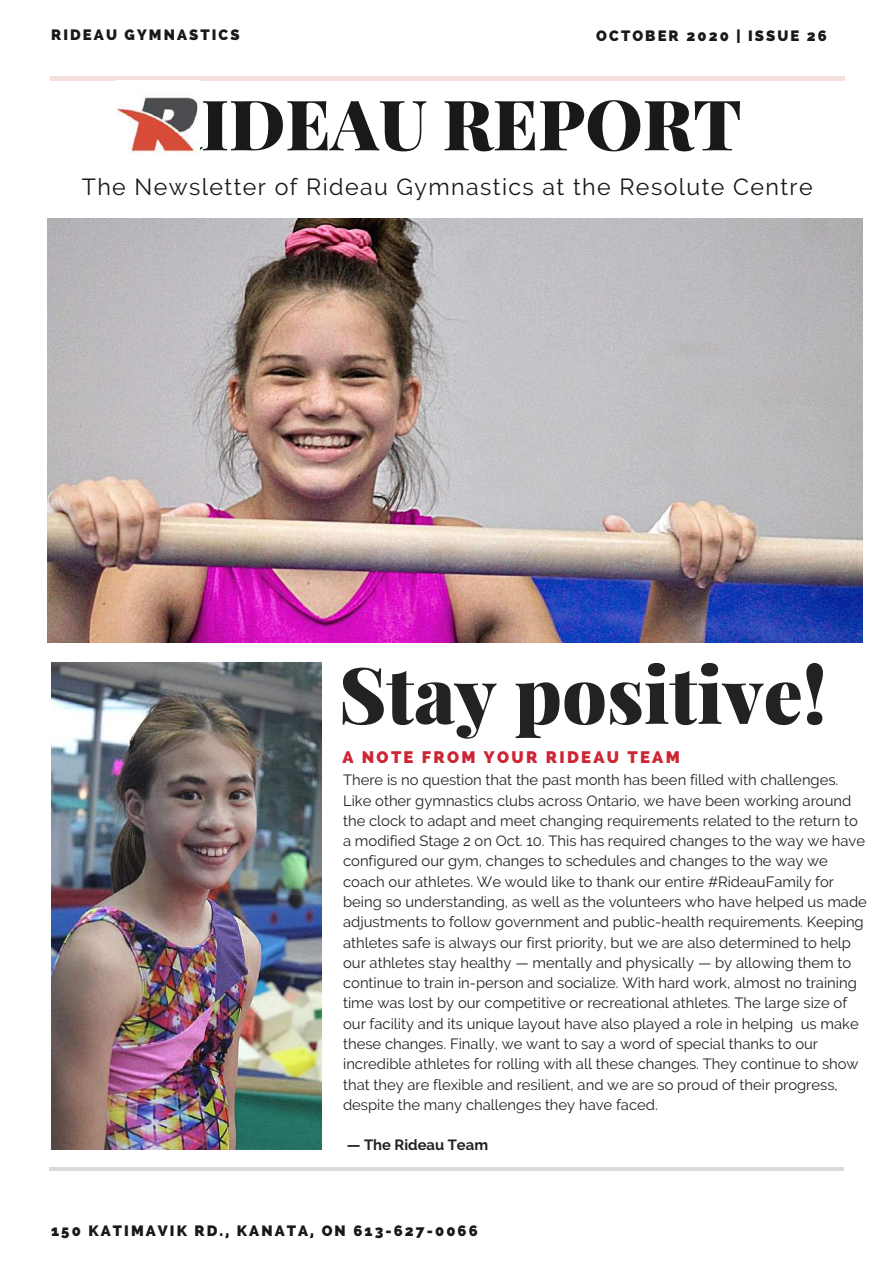
<style>
.page{position:relative;width:894px;height:1264px;background:#fff}
.page>*{position:absolute;margin:0;border:0;box-sizing:border-box;transform-origin:0 0}
.t1{font:900 78px "Playfair Display";color:#222}
.t2{font:900 69.6px "Playfair Display";color:#191919}
.t3{font:23.25px "Raleway";letter-spacing:.06em;color:#191919}
.t4{font:800 16.5px "Raleway";letter-spacing:.14em;color:#cd2534}
.t5{font:14.85px/20.2px "Raleway";color:#222}
.t6{font:800 14.85px "Raleway";letter-spacing:.14em;color:#191919}
.t7{font:700 14.85px "Raleway";color:#222}
</style>
<div class="page">
<img style="left:47px;top:218px;width:814px;height:424px">
<hr style="left:50px;top:77px;width:794px;height:3px;background:#cd2534">
<hr style="left:49px;top:1167px;width:794px;height:3px;background:#000">
<img style="left:116px;top:97px;width:83px;height:57px">
<img style="left:52px;top:662px;width:269px;height:487px">
<p class="t6" style="left:51px;top:26px;width:190px">RIDEAU GYMNASTICS</p>
<p class="t6" style="left:596px;top:27px;width:232px">OCTOBER 2020 | ISSUE 26</p>
<h2 class="t2" style="left:151px;top:75px;width:592px">RIDEAU REPORT</h2>
<h3 class="t3" style="left:82px;top:173px;width:732px">The Newsletter of Rideau Gymnastics at the Resolute Centre</h3>
<h1 class="t1" style="left:338px;top:639px;width:489px">Stay positive!</h1>
<p class="t4" style="left:342px;top:747px;width:339px">A NOTE FROM YOUR RIDEAU TEAM</p>
<p class="t5" style="left:343px;top:770px;width:525px">There is no question that the past month has been filled with challenges.<br>Like other gymnastics clubs across Ontario, we have been working around the clock to adapt and meet changing requirements related to the return to a modified Stage 2 on Oct. 10. This has required changes to the way we have configured our gym, changes to schedules and changes to the way we coach our athletes. We would like to thank our entire #RideauFamily for being so understanding, as well as the volunteers who have helped us made adjustments to follow government and public-health requirements. Keeping athletes safe is always our first priority, but we are also determined to help our athletes stay healthy — mentally and physically — by allowing them to continue to train in-person and socialize. With hard work, almost no training time was lost by our competitive or recreational athletes. The large size of our facility and its unique layout have also played a role in helping us make these changes. Finally, we want to say a word of special thanks to our incredible athletes for rolling with all these changes. They continue to show that they are flexible and resilient, and we are so proud of their progress, despite the many challenges they have faced.</p>
<p class="t7" style="left:347px;top:1136px;width:143px">— The Rideau Team</p>
<p class="t6" style="left:51px;top:1221px;width:428px">150 KATIMAVIK RD., KANATA, ON 613-627-0066</p>
</div>
